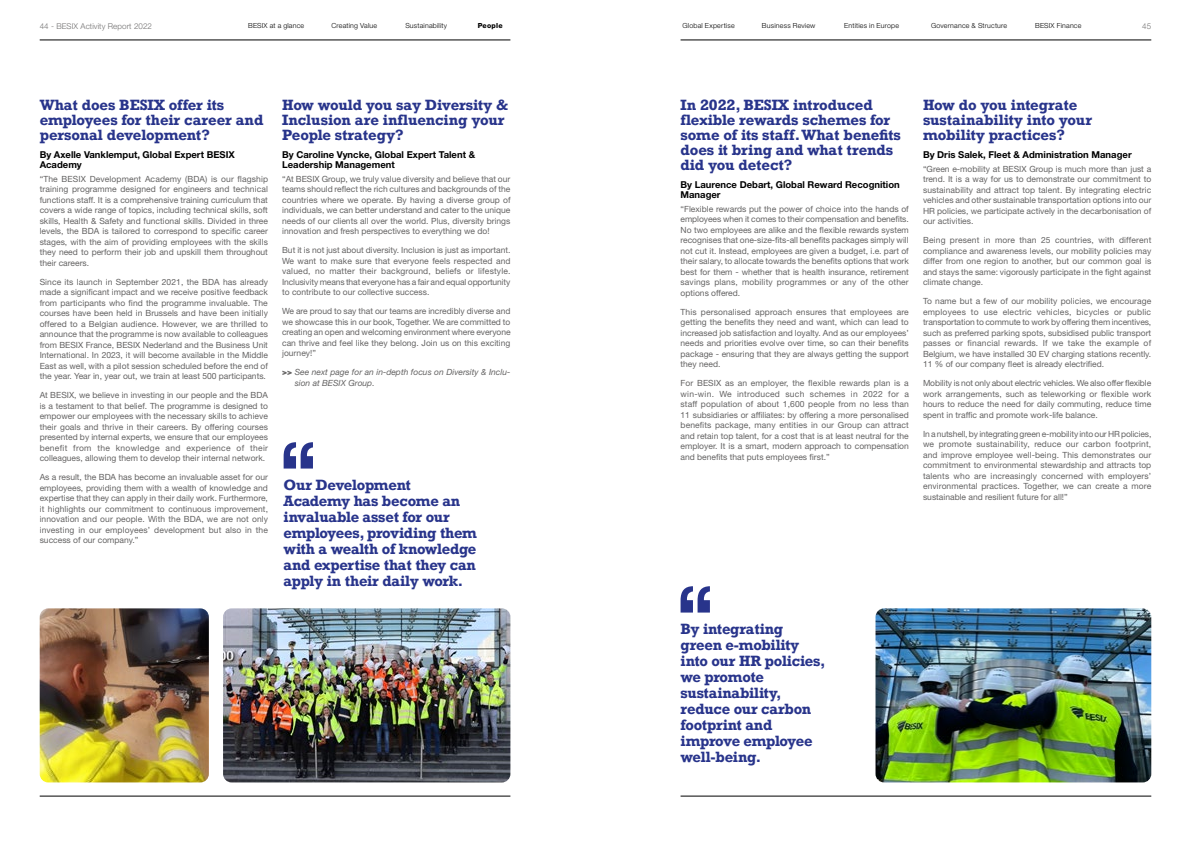
<style>
.page{position:relative;width:1191px;height:842px;background:#fff}
.page>*{position:absolute;margin:0;border:0;box-sizing:border-box;transform-origin:0 0}
.t1{font:700 14px/16px "Rockwell";letter-spacing:-.01em;color:#28348b}
.t2{font:700 9.5px/10px "Helvetica Neue LT Std";color:#000}
.t3{font:8.5px/10.5px "Helvetica Neue LT Std";color:#646363;text-align:justify}
.t4{font:italic 8.5px/10.5px "Helvetica Neue LT Std";color:#646363}
.t5{font:300 8px "Helvetica Neue LT Std";letter-spacing:.01em;color:#706f6f}
.t6{font:300 7px "Helvetica Neue LT Std";letter-spacing:.03em;color:#000}
.t7{font:800 7px "Helvetica Neue LT Std";letter-spacing:.03em;color:#000}
.s1{font-weight:900;font-style:normal}
</style>
<div class="page">
<hr style="left:40px;top:40px;width:470px;height:1px;background:#000">
<hr style="left:680px;top:40px;width:471px;height:1px;background:#000">
<hr style="left:40px;top:796px;width:470px;height:1px;background:#000">
<hr style="left:680px;top:796px;width:471px;height:1px;background:#000">
<img style="left:223px;top:608px;width:287px;height:174px">
<img style="left:875px;top:608px;width:276px;height:174px">
<img style="left:40px;top:608px;width:169px;height:174px">
<svg style="left:284px;top:442px;width:29px;height:26px"></svg>
<svg style="left:680px;top:586px;width:30px;height:26px"></svg>
<p class="t5" style="left:40px;top:21px;width:114px">44 - BESIX Activity Report 2022</p>
<p class="t6" style="left:248px;top:21px;width:58px">BESIX at a glance</p>
<p class="t6" style="left:331px;top:21px;width:47px">Creating Value</p>
<p class="t6" style="left:405px;top:21px;width:43px">Sustainability</p>
<p class="t7" style="left:478px;top:21px;width:26px">People</p>
<p class="t6" style="left:682px;top:21px;width:54px">Global Expertise</p>
<p class="t6" style="left:762px;top:21px;width:55px">Business Review</p>
<p class="t6" style="left:844px;top:21px;width:56px">Entities in Europe</p>
<p class="t6" style="left:931px;top:21px;width:78px">Governance &amp; Structure</p>
<p class="t6" style="left:1035px;top:21px;width:48px">BESIX Finance</p>
<p class="t5" style="left:1142px;top:21px;width:10px">45</p>
<h1 class="t1" style="left:40px;top:97px;width:225px;line-height:15px">What does BESIX offer its employees for their career and personal development?</h1>
<p class="t2" style="left:40px;top:150px;width:197px">By Axelle Vanklemput, Global Expert BESIX<br>Academy</p>
<p class="t3" style="left:40px;top:173px;width:230px">“The BESIX Development Academy (BDA) is our flagship training programme designed for engineers and technical functions staff. It is a comprehensive training curriculum that covers a wide range of topics, including technical skills, soft skills, Health &amp; Safety and functional skills. Divided in three levels, the BDA is tailored to correspond to specific career stages, with the aim of providing employees with the skills they need to perform their job and upskill them throughout their careers.</p>
<p class="t3" style="left:40px;top:276px;width:230px">Since its launch in September 2021, the BDA has already made a significant impact and we receive positive feedback from participants who find the programme invaluable. The courses have been held in Brussels and have been initially offered to a Belgian audience. However, we are thrilled to announce that the programme is now available to colleagues from BESIX France, BESIX Nederland and the Business Unit International. In 2023, it will become available in the Middle East as well, with a pilot session scheduled before the end of the year. Year in, year out, we train at least 500 participants.</p>
<p class="t3" style="left:40px;top:390px;width:230px">At BESIX, we believe in investing in our people and the BDA is a testament to that belief. The programme is designed to empower our employees with the necessary skills to achieve their goals and thrive in their careers. By offering courses presented by internal experts, we ensure that our employees benefit from the knowledge and experience of their colleagues, allowing them to develop their internal network.</p>
<p class="t3" style="left:40px;top:472px;width:230px">As a result, the BDA has become an invaluable asset for our employees, providing them with a wealth of knowledge and expertise that they can apply in their daily work. Furthermore, it highlights our commitment to continuous improvement, innovation and our people. With the BDA, we are not only investing in our employees’ development but also in the success of our company.”</p>
<h1 class="t1" style="left:282px;top:97px;width:228px;line-height:15px">How would you say Diversity &amp;<br>Inclusion are influencing your<br>People strategy?</h1>
<p class="t2" style="left:282px;top:150px;width:194px">By Caroline Vyncke, Global Expert Talent &amp;<br>Leadership Management</p>
<p class="t3" style="left:282px;top:173px;width:230px">“At BESIX Group, we truly value diversity and believe that our teams should reflect the rich cultures and backgrounds of the countries where we operate. By having a diverse group of individuals, we can better understand and cater to the unique needs of our clients all over the world. Plus, diversity brings innovation and fresh perspectives to everything we do!</p>
<p class="t3" style="left:282px;top:245px;width:230px">But it is not just about diversity. Inclusion is just as important.<br>We want to make sure that everyone feels respected and valued, no matter their background, beliefs or lifestyle.<br>Inclusivity means that everyone has a fair and equal opportunity to contribute to our collective success.</p>
<p class="t3" style="left:282px;top:306px;width:230px">We are proud to say that our teams are incredibly diverse and we showcase this in our book, Together. We are committed to creating an open and welcoming environment where everyone can thrive and feel like they belong. Join us on this exciting journey!”</p>
<p class="t4" style="left:295px;top:367px;width:217px;text-indent:-13px"><span class="s1">&gt;&gt;</span> See next page for an in-depth focus on Diversity &amp; Inclu&shy;sion at BESIX Group.</p>
<h1 class="t1" style="left:284px;top:477px;width:195px">Our Development<br>Academy has become an invaluable asset for our employees, providing them with a wealth of knowledge and expertise that they can apply in their daily work.</h1>
<h1 class="t1" style="left:680px;top:97px;width:222px;line-height:15px">In 2022, BESIX introduced flexible rewards schemes for some of its staff. What benefits does it bring and what trends did you detect?</h1>
<p class="t2" style="left:680px;top:180px;width:221px">By Laurence Debart, Global Reward Recognition<br>Manager</p>
<p class="t3" style="left:680px;top:203px;width:230px">“Flexible rewards put the power of choice into the hands of employees when it comes to their compensation and benefits.<br>No two employees are alike and the flexible rewards system recognises that one-size-fits-all benefits packages simply will not cut it. Instead, employees are given a budget, i.e. part of their salary, to allocate towards the benefits options that work best for them - whether that is health insurance, retirement savings plans, mobility programmes or any of the other options offered.</p>
<p class="t3" style="left:680px;top:306px;width:230px">This personalised approach ensures that employees are getting the benefits they need and want, which can lead to increased job satisfaction and loyalty. And as our employees’ needs and priorities evolve over time, so can their benefits package - ensuring that they are always getting the support they need.</p>
<p class="t3" style="left:680px;top:378px;width:230px">For BESIX as an employer, the flexible rewards plan is a win-win. We introduced such schemes in 2022 for a staff population of about 1,600 people from no less than 11 subsidiaries or affiliates: by offering a more personalised benefits package, many entities in our Group can attract and retain top talent, for a cost that is at least neutral for the employer. It is a smart, modern approach to compensation and benefits that puts employees first.”</p>
<h1 class="t1" style="left:923px;top:97px;width:171px;line-height:15px">How do you integrate sustainability into your mobility practices?</h1>
<p class="t2" style="left:923px;top:150px;width:210px">By Dris Salek, Fleet &amp; Administration Manager</p>
<p class="t3" style="left:923px;top:163px;width:230px">“Green e-mobility at BESIX Group is much more than just a trend. It is a way for us to demonstrate our commitment to sustainability and attract top talent. By integrating electric vehicles and other sustainable transportation options into our HR policies, we participate actively in the decarbonisation of our activities.</p>
<p class="t3" style="left:923px;top:235px;width:230px">Being present in more than 25 countries, with different compliance and awareness levels, our mobility policies may differ from one region to another, but our common goal is and stays the same: vigorously participate in the fight against climate change.</p>
<p class="t3" style="left:923px;top:296px;width:230px">To name but a few of our mobility policies, we encourage employees to use electric vehicles, bicycles or public transportation to commute to work by offering them incentives, such as preferred parking spots, subsidised public transport passes or financial rewards. If we take the example of Belgium, we have installed 30 EV charging stations recently.<br>11 % of our company fleet is already electrified.</p>
<p class="t3" style="left:923px;top:378px;width:230px">Mobility is not only about electric vehicles. We also offer flexible work arrangements, such as teleworking or flexible work hours to reduce the need for daily commuting, reduce time spent in traffic and promote work-life balance.</p>
<p class="t3" style="left:923px;top:428px;width:230px">In a nutshell, by integrating green e-mobility into our HR policies, we promote sustainability, reduce our carbon footprint, and improve employee well-being. This demonstrates our commitment to environmental stewardship and attracts top talents who are increasingly concerned with employers’ environmental practices. Together, we can create a more sustainable and resilient future for all!”</p>
<h1 class="t1" style="left:680px;top:621px;width:147px">By integrating green e-mobility into our HR policies, we promote sustainability, reduce our carbon footprint and improve employee well-being.</h1>
</div>
